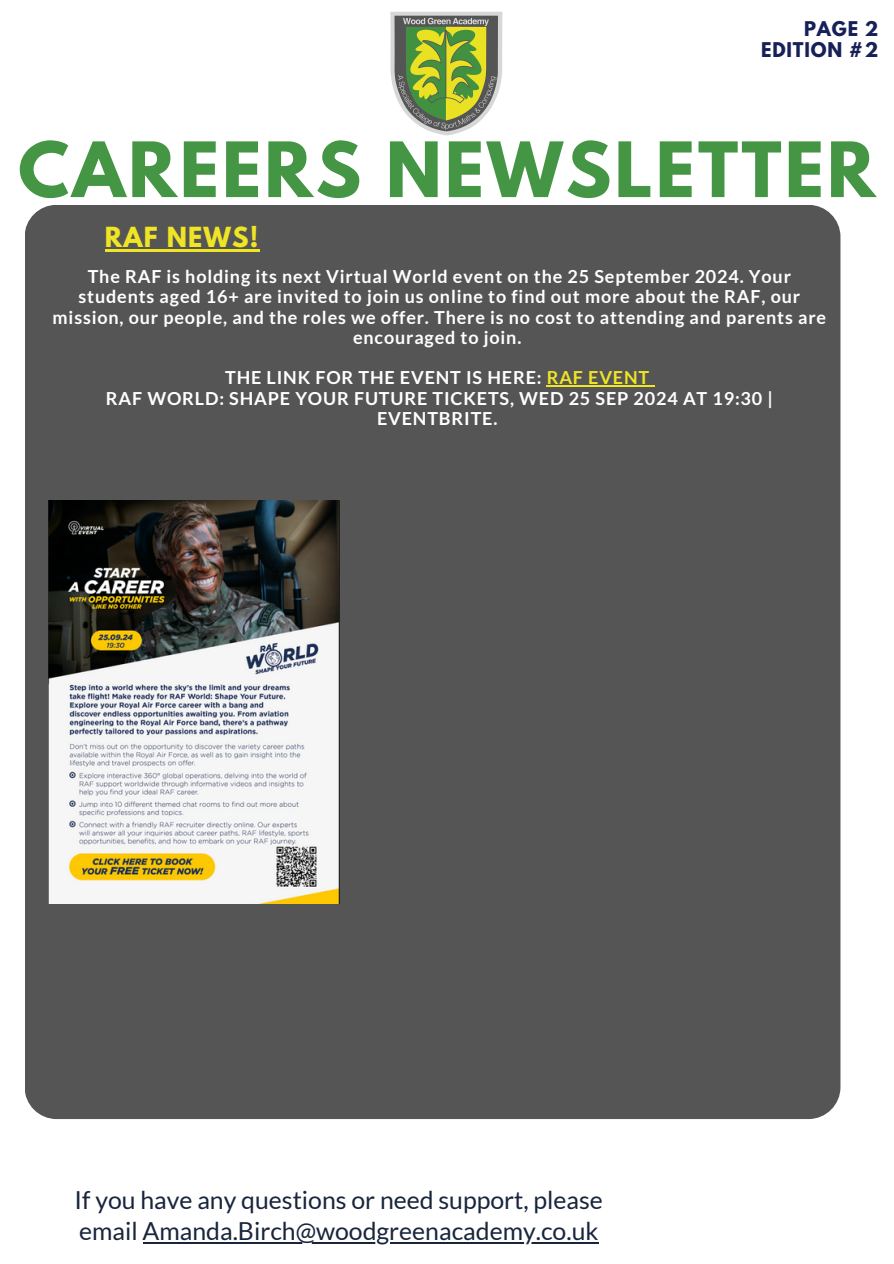
<style>
.page{position:relative;width:894px;height:1264px;background:#fff}
.page>*{position:absolute;margin:0;border:0;box-sizing:border-box;transform-origin:0 0}
.t1{font:700 67.5px "League Spartan";letter-spacing:.045em;color:#449544}
.t2{font:24.75px/31.7px "Lato";color:#18253b}
.t3{font:700 24.45px "League Spartan";letter-spacing:.045em;color:#efe525}
.t4{font:700 18px/20.2px "Lato";letter-spacing:.045em;color:#fff;text-align:center}
.t5{font:700 18px/20.2px "League Spartan";letter-spacing:.045em;color:#162158;text-align:right}
.s1{color:#efe525}
</style>
<div class="page">
<div style="left:25px;top:205px;width:815px;height:914px;background:#565555;border-radius:32px"></div>
<img style="left:390px;top:11px;width:113px;height:125px">
<img style="left:49px;top:500px;width:290px;height:403px">
<hr style="left:143px;top:1241px;width:455px;height:2px;background:#18253b">
<hr style="left:546px;top:385px;width:104px;height:1px;background:#efe525">
<hr style="left:105px;top:249px;width:154px;height:2px;background:#efe525">
<p class="t5" style="left:760px;top:21px;width:119px">PAGE 2<br>EDITION #2</p>
<h1 class="t1" style="left:18px;top:136px;width:858px">CAREERS NEWSLETTER</h1>
<h3 class="t3" style="left:105px;top:225px;width:155px">RAF NEWS!</h3>
<h4 class="t4" style="left:53px;top:266px;width:774px">The RAF is holding its next Virtual World event on the 25 September 2024. Your students aged 16+ are invited to join us online to find out more about the RAF, our mission, our people, and the roles we offer. There is no cost to attending and parents are encouraged to join.</h4>
<h3 class="t4" style="left:106px;top:367px;width:668px">THE LINK FOR THE EVENT IS HERE: <span class="s1">RAF EVENT<br></span>RAF WORLD: SHAPE YOUR FUTURE TICKETS, WED 25 SEP 2024 AT 19:30 |<br>EVENTBRITE.</h3>
<h2 class="t2" style="left:75px;top:1183px;width:529px">If you have any questions or need support, please email Amanda.Birch@woodgreenacademy.co.uk</h2>
</div>
